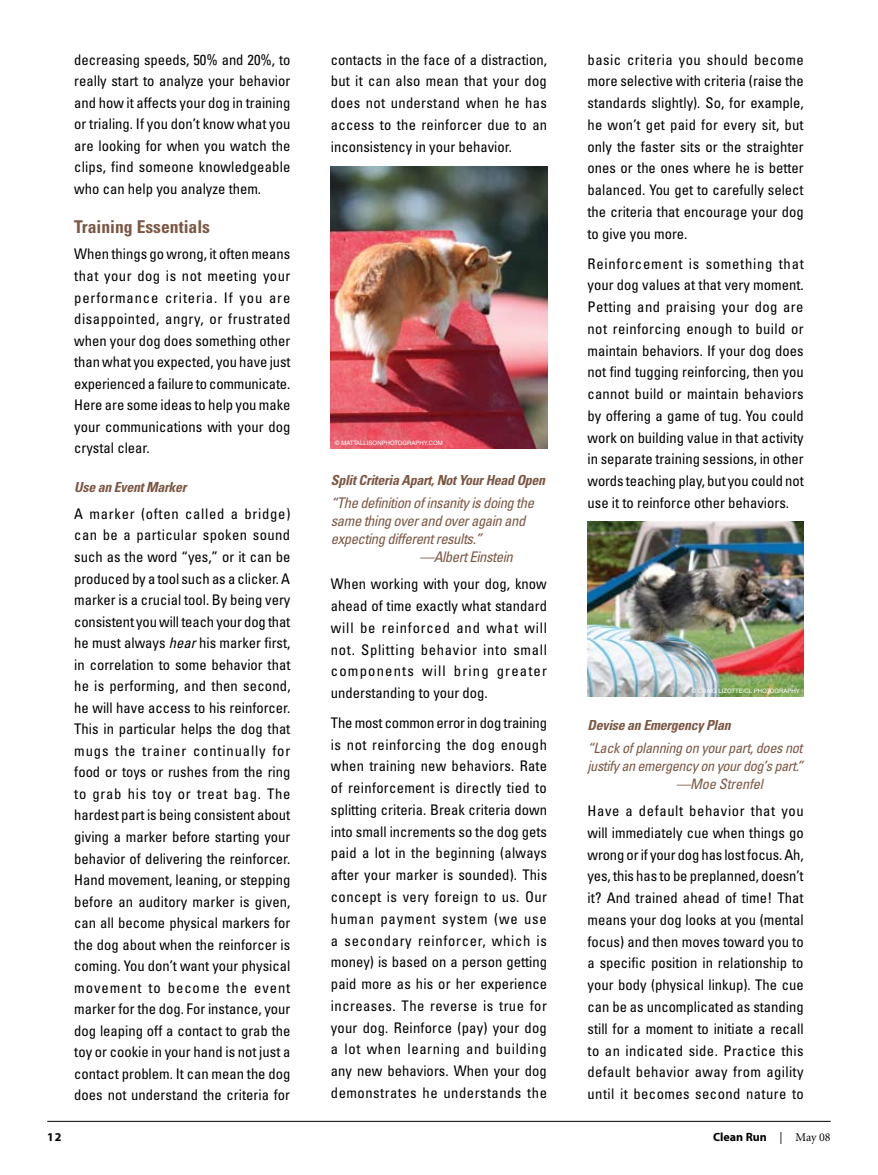
<style>
.page{position:relative;width:878px;height:1175px;background:#fff}
.page>*{position:absolute;margin:0;border:0;box-sizing:border-box;transform-origin:0 0}
.t1{font:700 condensed 17.7px "Univers LT Std";color:#7b5744}
.t2{font:condensed 14.7px/21.8px "Univers LT Std";color:#000;text-align:justify}
.t3{font:italic condensed 14.7px "Univers LT Std";letter-spacing:-.03em;color:#7b5744}
.t4{font:italic condensed 14.25px "Univers LT Std";letter-spacing:-.02em;color:#7b5744}
.t5{font:italic 700 condensed 13.8px "Univers LT Std";letter-spacing:-.02em;color:#7b5744}
.t6{font:700 12px "Myriad";color:#000}
.t7{font:12px "Myriad Bold SC850";color:#000}
.t8{font:6px "Helvetica";color:#fff}
.s1{font-style:italic}
.s2{font-family:"Minion Pro";font-weight:400}
.s3{font-family:"Minion";font-weight:400}
</style>
<div class="page">
<hr style="left:47px;top:1120px;width:783px;height:1px;background:#000">
<img style="left:331px;top:166px;width:216px;height:282px">
<img style="left:587px;top:521px;width:216px;height:175px">
<p class="t2" style="left:74px;top:48px;width:218px">decreasing speeds, 50% and 20%, to really start to analyze your behavior and how it affects your dog in training or trialing. If you don’t know what you are looking for when you watch the clips, find someone knowledgeable who can help you analyze them.</p>
<p class="t1" style="left:74px;top:215px;width:137px">Training Essentials</p>
<p class="t2" style="left:74px;top:243px;width:218px">When things go wrong, it often means that your dog is not meeting your performance criteria. If you are disappointed, angry, or frustrated when your dog does something other than what you expected, you have just experienced a failure to communicate.<br>Here are some ideas to help you make your communications with your dog crystal clear.</p>
<p class="t5" style="left:74px;top:478px;width:114px">Use an Event Marker</p>
<p class="t2" style="left:74px;top:502px;width:218px">A marker (often called a bridge) can be a particular spoken sound such as the word “yes,” or it can be produced by a tool such as a clicker. A marker is a crucial tool. By being very consistent you will teach your dog that he must always <span class="s1">hear</span> his marker first, in correlation to some behavior that he is performing, and then second, he will have access to his reinforcer.<br>This in particular helps the dog that mugs the trainer continually for food or toys or rushes from the ring to grab his toy or treat bag. The hardest part is being consistent about giving a marker before starting your behavior of delivering the reinforcer.<br>Hand movement, leaning, or stepping before an auditory marker is given, can all become physical markers for the dog about when the reinforcer is coming. You don’t want your physical movement to become the event marker for the dog. For instance, your dog leaping off a contact to grab the toy or cookie in your hand is not just a contact problem. It can mean the dog does not understand the criteria for</p>
<p class="t2" style="left:331px;top:48px;width:218px">contacts in the face of a distraction, but it can also mean that your dog does not understand when he has access to the reinforcer due to an inconsistency in your behavior.</p>
<p class="t8" style="left:335px;top:439px;width:109px">© MATTALLISONPHOTOGRAPHY.COM</p>
<p class="t5" style="left:331px;top:471px;width:216px">Split Criteria Apart, Not Your Head Open</p>
<p class="t3" style="left:331px;top:493px;width:205px">“The definition of insanity is doing the</p>
<p class="t3" style="left:331px;top:511px;width:196px">same thing over and over again and</p>
<p class="t3" style="left:331px;top:529px;width:152px">expecting different results.”</p>
<p class="t3" style="left:419px;top:547px;width:95px">—Albert Einstein</p>
<p class="t2" style="left:331px;top:573px;width:218px">When working with your dog, know ahead of time exactly what standard will be reinforced and what will not. Splitting behavior into small components will bring greater understanding to your dog.</p>
<p class="t2" style="left:331px;top:711px;width:218px">The most common error in dog training is not reinforcing the dog enough when training new behaviors. Rate of reinforcement is directly tied to splitting criteria. Break criteria down into small increments so the dog gets paid a lot in the beginning (always after your marker is sounded). This concept is very foreign to us. Our human payment system (we use a secondary reinforcer, which is money) is based on a person getting paid more as his or her experience increases. The reverse is true for your dog. Reinforce (pay) your dog a lot when learning and building any new behaviors. When your dog demonstrates he understands the</p>
<p class="t2" style="left:587px;top:48px;width:218px">basic criteria you should become more selective with criteria (raise the standards slightly). So, for example, he won’t get paid for every sit, but only the faster sits or the straighter ones or the ones where he is better balanced. You get to carefully select the criteria that encourage your dog to give you more.</p>
<p class="t2" style="left:587px;top:252px;width:218px">Reinforcement is something that your dog values at that very moment.<br>Petting and praising your dog are not reinforcing enough to build or maintain behaviors. If your dog does not find tugging reinforcing, then you cannot build or maintain behaviors by offering a game of tug. You could work on building value in that activity in separate training sessions, in other words teaching play, but you could not use it to reinforce other behaviors.</p>
<p class="t8" style="left:692px;top:687px;width:15px">© CRAIG</p>
<p class="t8" style="left:718px;top:687px;width:14px">LIZOTTE</p>
<p class="t8" style="left:742px;top:687px;width:21px">/CL PHOTOGRAPHY</p>
<p class="t5" style="left:587px;top:716px;width:145px">Devise an Emergency Plan</p>
<p class="t4" style="left:587px;top:739px;width:216px">“Lack of planning on your part, does not</p>
<p class="t4" style="left:587px;top:757px;width:217px">justify an emergency on your dog’s part.”</p>
<p class="t4" style="left:676px;top:775px;width:88px">—Moe Strenfel</p>
<p class="t2" style="left:587px;top:800px;width:218px">Have a default behavior that you will immediately cue when things go wrong or if your dog has lost focus. Ah, yes, this has to be preplanned, doesn’t it? And trained ahead of time! That means your dog looks at you (mental focus) and then moves toward you to a specific position in relationship to your body (physical linkup). The cue can be as uncomplicated as standing still for a moment to initiate a recall to an indicated side. Practice this default behavior away from agility until it becomes second nature to</p>
<p class="t7" style="left:47px;top:1131px;width:16px">12</p>
<p class="t6" style="left:713px;top:1131px;width:119px">Clean Run <span class="s2">|</span> <span class="s3">May 08</span></p>
</div>
